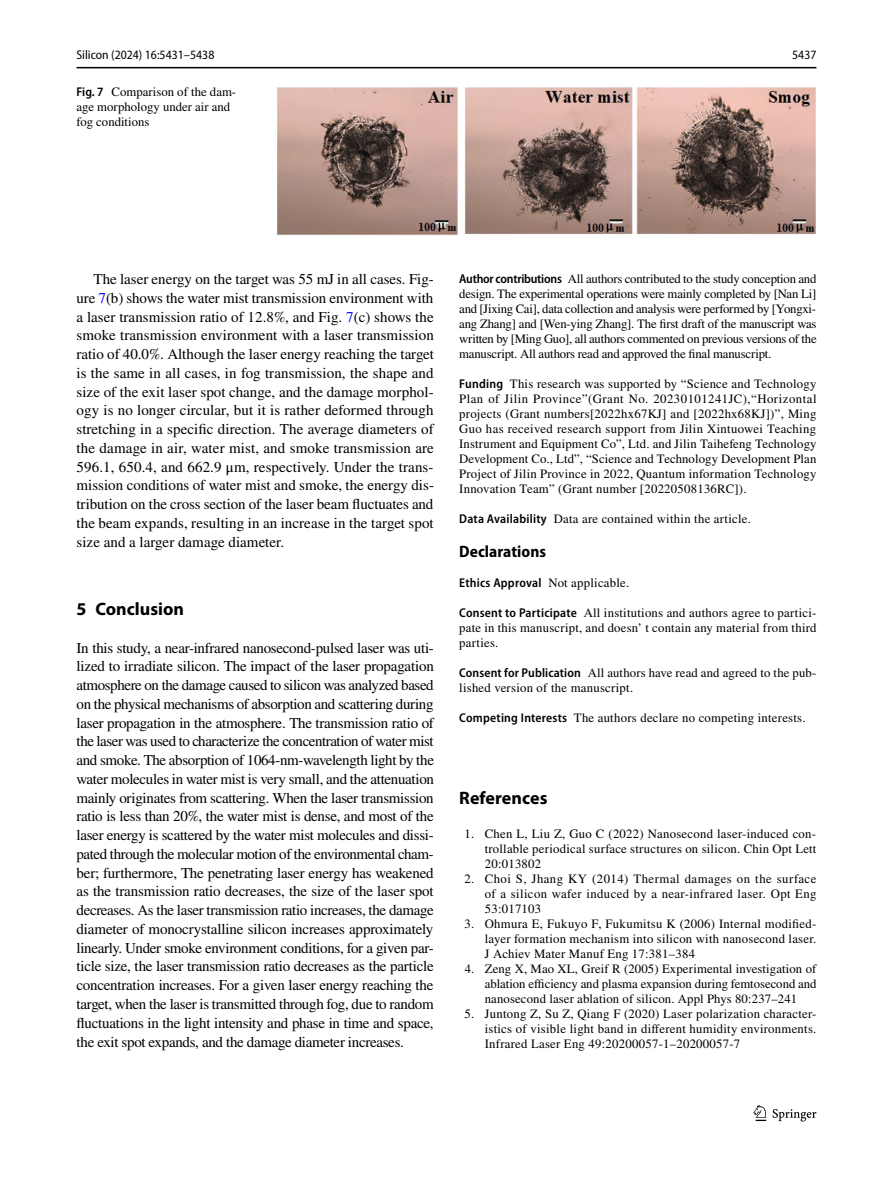
<style>
.page{position:relative;width:893px;height:1187px;background:#fff}
.page>*{position:absolute;margin:0;border:0;box-sizing:border-box;transform-origin:0 0}
.t1{font:700 18px "Myriad Pro";color:#000}
.t2{font:700 semi-condensed 16.5px "Myriad Pro";letter-spacing:.005em;color:#000}
.t3{font:15px/18.8px "STIX";letter-spacing:-.01em;color:#000;text-align:justify}
.t4{font:12.75px/15px "STIX";letter-spacing:.02em;color:#000;text-align:justify}
.t5{font:12.75px/15px "STIX";color:#000}
.t6{font:semi-condensed 12.75px "Myriad Pro";color:#000}
.t7{font:600 semi-condensed 12.75px "Myriad Pro";letter-spacing:.02em;color:#000}
.s1{font-family:"Myriad Pro";font-weight:600;font-stretch:semi-condensed}
.s2{color:#00f}
.s3{font-family:"STIX";font-weight:400;font-stretch:normal}
</style>
<div class="page">
<hr style="left:77px;top:67px;width:739px;height:1px;background:#000">
<svg style="left:753px;top:1105px;width:13px;height:15px"></svg>
<svg style="left:773px;top:1109px;width:43px;height:12px"></svg>
<img style="left:277px;top:87px;width:539px;height:149px">
<p class="t6" style="left:77px;top:48px;width:139px">Silicon (2024) 16:5431–5438</p>
<p class="t6" style="left:792px;top:48px;width:26px">5437</p>
<p class="t5" style="left:77px;top:85px;width:161px"><span class="s1">Fig. 7</span> Comparison of the dam&shy;age morphology under air and fog conditions</p>
<p class="t3" style="left:77px;top:271px;width:359px;text-indent:17px">The laser energy on the target was 55 mJ in all cases. Fig&shy;ure <span class="s2">7</span>(b) shows the water mist transmission environment with a laser transmission ratio of 12.8%, and Fig. <span class="s2">7</span>(c) shows the smoke transmission environment with a laser transmission ratio of 40.0%. Although the laser energy reaching the target is the same in all cases, in fog transmission, the shape and size of the exit laser spot change, and the damage morphol&shy;ogy is no longer circular, but it is rather deformed through stretching in a specific direction. The average diameters of the damage in air, water mist, and smoke transmission are 596.1, 650.4, and 662.9 μm, respectively. Under the trans&shy;mission conditions of water mist and smoke, the energy dis&shy;tribution on the cross section of the laser beam fluctuates and the beam expands, resulting in an increase in the target spot size and a larger damage diameter.</p>
<p class="t1" style="left:77px;top:597px;width:109px">5 Conclusion</p>
<p class="t3" style="left:77px;top:639px;width:359px">In this study, a near-infrared nanosecond-pulsed laser was uti&shy;lized to irradiate silicon. The impact of the laser propagation atmosphere on the damage caused to silicon was analyzed based on the physical mechanisms of absorption and scattering during laser propagation in the atmosphere. The transmission ratio of the laser was used to characterize the concentration of water mist and smoke. The absorption of 1064-nm-wavelength light by the water molecules in water mist is very small, and the attenuation mainly originates from scattering. When the laser transmission ratio is less than 20%, the water mist is dense, and most of the laser energy is scattered by the water mist molecules and dissi&shy;pated through the molecular motion of the environmental cham&shy;ber; furthermore, The penetrating laser energy has weakened as the transmission ratio decreases, the size of the laser spot decreases. As the laser transmission ratio increases, the damage diameter of monocrystalline silicon increases approximately linearly. Under smoke environment conditions, for a given par&shy;ticle size, the laser transmission ratio decreases as the particle concentration increases. For a given laser energy reaching the target, when the laser is transmitted through fog, due to random fluctuations in the light intensity and phase in time and space, the exit spot expands, and the damage diameter increases.</p>
<p class="t4" style="left:459px;top:272px;width:359px"><span class="s1">Author contributions</span> All authors contributed to the study conception and design. The experimental operations were mainly completed by [Nan Li] and [Jixing Cai], data collection and analysis were performed by [Yongxi&shy;ang Zhang] and [Wen-ying Zhang]. The first draft of the manuscript was written by [Ming Guo], all authors commented on previous versions of the manuscript. All authors read and approved the final manuscript.</p>
<p class="t4" style="left:459px;top:377px;width:359px"><span class="s1">Funding</span> This research was supported by “Science and Technology Plan of Jilin Province”(Grant No. 20230101241JC),“Horizontal projects (Grant numbers[2022hx67KJ] and [2022hx68KJ])”, Ming Guo has received research support from Jilin Xintuowei Teaching Instrument and Equipment Co”, Ltd. and Jilin Taihefeng Technology Development Co., Ltd”, “Science and Technology Development Plan Project of Jilin Province in 2022, Quantum information Technology Innovation Team” (Grant number [20220508136RC]).</p>
<p class="t4" style="left:459px;top:512px;width:293px"><span class="s1">Data Availability</span> Data are contained within the article.</p>
<p class="t2" style="left:459px;top:542px;width:88px">Declarations</p>
<p class="t7" style="left:459px;top:575px;width:172px">Ethics Approval <span class="s3">Not applicable.</span></p>
<p class="t4" style="left:459px;top:605px;width:359px"><span class="s1">Consent to Participate</span> All institutions and authors agree to partici&shy;pate in this manuscript, and doesn’ t contain any material from third parties.</p>
<p class="t4" style="left:459px;top:665px;width:359px"><span class="s1">Consent for Publication</span> All authors have read and agreed to the pub&shy;lished version of the manuscript.</p>
<p class="t4" style="left:459px;top:710px;width:348px"><span class="s1">Competing Interests</span> The authors declare no competing interests.</p>
<p class="t1" style="left:459px;top:786px;width:90px">References</p>
<p class="t4" style="left:485px;top:827px;width:333px;text-indent:-20px">1. Chen L, Liu Z, Guo C (2022) Nanosecond laser-induced con&shy;trollable periodical surface structures on silicon. Chin Opt Lett 20:013802</p>
<p class="t4" style="left:485px;top:872px;width:333px;text-indent:-20px">2. Choi S, Jhang KY (2014) Thermal damages on the surface of a silicon wafer induced by a near-infrared laser. Opt Eng 53:017103</p>
<p class="t4" style="left:485px;top:917px;width:333px;text-indent:-20px">3. Ohmura E, Fukuyo F, Fukumitsu K (2006) Internal modified&shy;layer formation mechanism into silicon with nanosecond laser.<br>J Achiev Mater Manuf Eng 17:381–384</p>
<p class="t4" style="left:485px;top:962px;width:333px;text-indent:-20px">4. Zeng X, Mao XL, Greif R (2005) Experimental investigation of ablation efficiency and plasma expansion during femtosecond and nanosecond laser ablation of silicon. Appl Phys 80:237–241</p>
<p class="t4" style="left:485px;top:1007px;width:333px;text-indent:-20px">5. Juntong Z, Su Z, Qiang F (2020) Laser polarization character&shy;istics of visible light band in different humidity environments.<br>Infrared Laser Eng 49:20200057-1–20200057-7</p>
</div>
